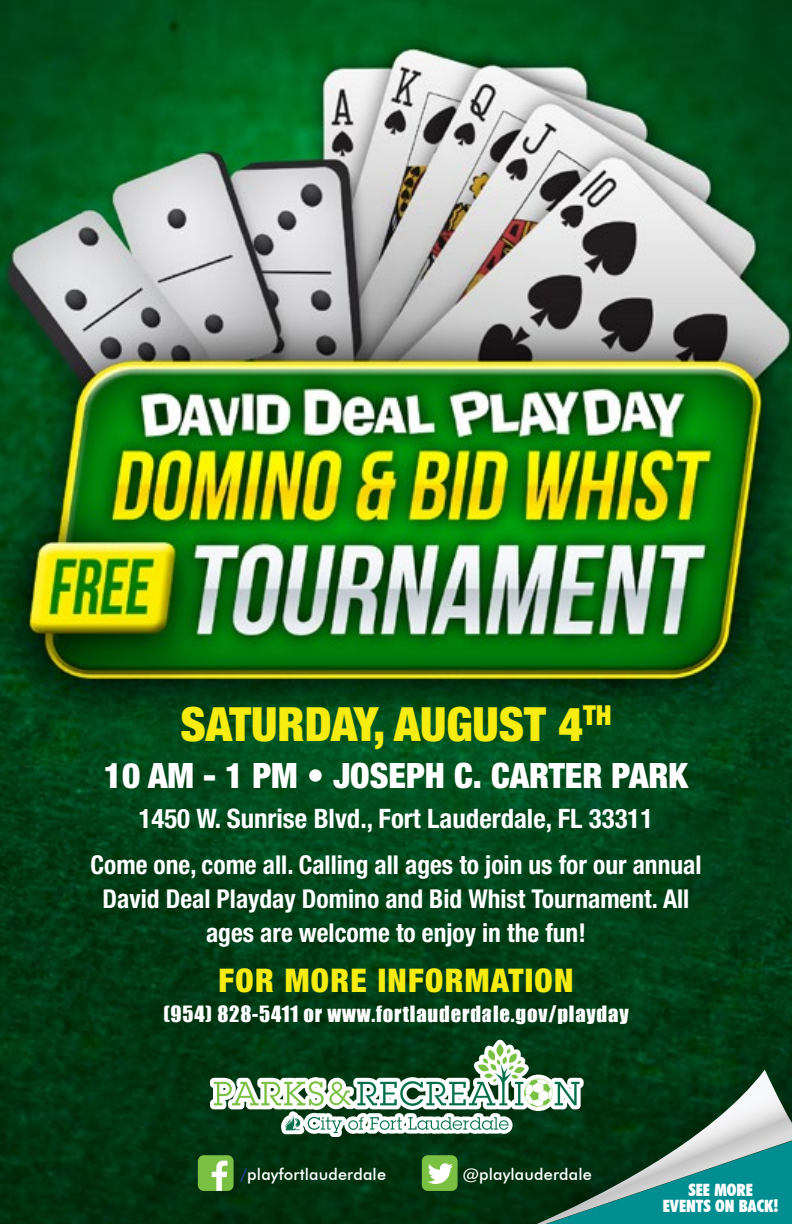
<style>
.page{position:relative;width:792px;height:1224px;background:#fff}
.page>*{position:absolute;margin:0;border:0;box-sizing:border-box;transform-origin:0 0}
.t1{font:900 condensed 47.2px "Helvetica Neue LT Std";color:#f7ec0f}
.t2{font:900 condensed 35px "Helvetica Neue LT Std";color:#fff}
.t3{font:900 condensed 32.6px "Helvetica Neue LT Std";letter-spacing:.04em;color:#f7ec0f}
.t4{font:700 condensed 26.8px "Helvetica Neue LT Std";color:#fff}
.t5{font:700 condensed 26px/34px "Helvetica Neue LT Std";color:#fff;text-align:center}
.t6{font:20.6px "Impact";letter-spacing:.04em;color:#fff}
.t7{font:900 condensed 17px/16.6px "Futura BT";color:#fff;text-align:center}
.t8{font:500 16.2px "Futura BT";letter-spacing:.01em;color:#fff}
.s1{color:#21409a}
</style>
<div class="page">
<img style="left:0;top:0;width:792px;height:1224px">
<img style="left:305px;top:1137px;width:71px;height:87px">
<svg style="left:376px;top:946px;width:416px;height:278px;background:#013a14"></svg>
<svg style="left:483px;top:1012px;width:309px;height:212px;background:#1f5c45"></svg>
<svg style="left:210px;top:1039px;width:374px;height:98px"></svg>
<div style="left:198px;top:1155px;width:36px;height:36px;background:#7ac143;border-radius:6px"></div>
<svg style="left:212px;top:1161px;width:15px;height:30px"></svg>
<div style="left:422px;top:1155px;width:36px;height:36px;background:#7ac143;border-radius:6px"></div>
<svg style="left:428px;top:1163px;width:25px;height:21px"></svg>
<h1 class="t1" style="left:180px;top:695px;width:433px">SATURDAY, AUGUST 4<sup>TH</sup></h1>
<h2 class="t2" style="left:104px;top:754px;width:586px">10 AM - 1 PM • JOSEPH C. CARTER PARK</h2>
<p class="t4" style="left:139px;top:802px;width:516px">1450 W. Sunrise Blvd., Fort Lauderdale, FL 33311</p>
<p class="t5" style="left:90px;top:847px;width:613px">Come one, come all. Calling all ages to join us for our annual<br>David Deal Playday Domino and Bid Whist Tournament. All ages are welcome to enjoy in the fun!</p>
<p class="t3" style="left:219px;top:961px;width:356px">FOR MORE INFORMATION</p>
<p class="t6" style="left:163px;top:998px;width:467px">(954) 828-5411 or www.fortlauderdale.gov/playday</p>
<p class="t8" style="left:240px;top:1164px;width:147px"><span class="s1">/</span>playfortlauderdale</p>
<p class="t8" style="left:463px;top:1164px;width:131px">@playlauderdale</p>
<p class="t7" style="left:663px;top:1181px;width:117px">SEE MORE<br>EVENTS ON BACK!</p>
</div>
